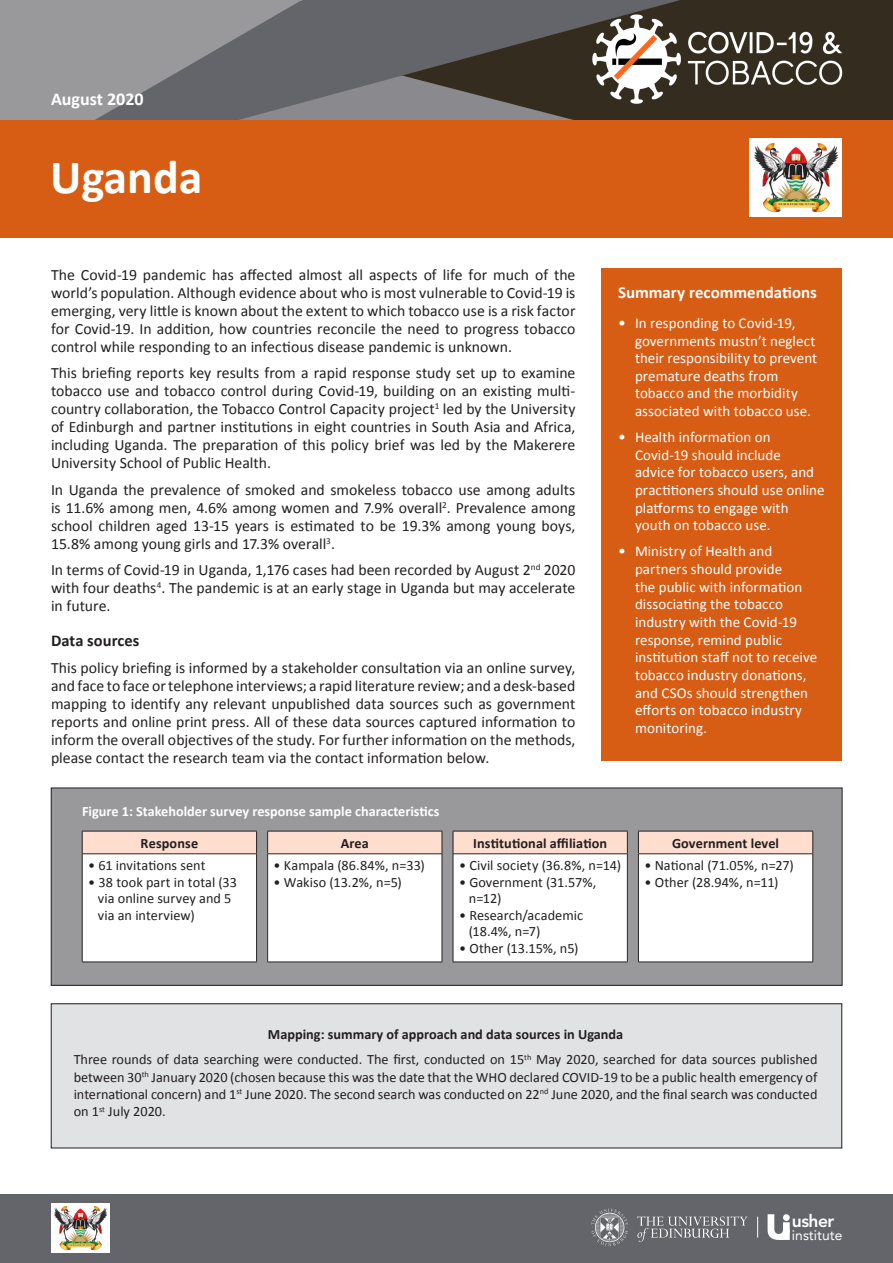
<style>
.page{position:relative;width:893px;height:1263px;background:#fff}
.page>*{position:absolute;margin:0;border:0;box-sizing:border-box;transform-origin:0 0}
.t1{font:700 48px "Calibri";color:#fff}
.t2{font:700 18px "Calibri";color:#fff}
.t3{font:800 17.4px "Avenir";letter-spacing:-.03em;color:#fff}
.t4{font:700 16.8px "Calibri";color:#fff}
.t5{font:700 16.5px "Calibri";letter-spacing:.005em;color:#231f20}
.t6{font:15.75px/18px "Calibri";color:#231f20;text-align:justify}
.t7{font:15px/17.7px "Calibri";letter-spacing:.005em;color:#fff}
.t8{font:14.25px/17.2px "Calibri";color:#231f20;text-align:justify}
.t9{font:700 14.25px "Calibri";color:#231f20}
.t10{font:700 14.25px "Calibri";color:#fff}
.t11{font:13.95px "Avenir";color:#fff}
.s1{font-size:15.75px}
</style>
<div class="page">
<div style="left:0;top:1194px;width:893px;height:69px;background:#63656a"></div>
<svg style="left:768px;top:1214px;width:22px;height:26px"></svg>
<svg style="left:637px;top:1216px;width:110px;height:26px"></svg>
<svg style="left:591px;top:1209px;width:37px;height:37px"></svg>
<svg style="left:757px;top:1217px;width:1px;height:20px"></svg>
<div style="left:51px;top:1203px;width:58px;height:50px;background:#fff"></div>
<img style="left:54px;top:1207px;width:53px;height:43px">
<div style="left:333px;top:0;width:560px;height:195px;background:#342d1f"></div>
<svg style="left:0;top:0;width:680px;height:120px;background:#727173"></svg>
<img style="left:587px;top:10px;width:256px;height:97px">
<div style="left:0;top:120px;width:893px;height:117px;background:#d75d14"></div>
<div style="left:51px;top:1004px;width:791px;height:144px;background:#e1e2e4"></div>
<div style="left:51px;top:1003px;width:791px;height:145px;border:1px solid #231f20"></div>
<div style="left:51px;top:788px;width:791px;height:197px;background:#99989b"></div>
<div style="left:82px;top:831px;width:175px;height:23px;background:#ffdecf"></div>
<div style="left:82px;top:854px;width:175px;height:108px;background:#fff"></div>
<hr style="left:82px;top:831px;width:175px;height:1px;background:#231f20">
<svg style="left:82px;top:831px;width:1px;height:22px"></svg>
<svg style="left:256px;top:831px;width:1px;height:22px"></svg>
<hr style="left:82px;top:853px;width:175px;height:1px;background:#231f20">
<hr style="left:82px;top:854px;width:1px;height:108px;background:#231f20">
<hr style="left:256px;top:854px;width:1px;height:108px;background:#231f20">
<hr style="left:82px;top:962px;width:175px;height:1px;background:#231f20">
<div style="left:268px;top:831px;width:174px;height:23px;background:#ffdecf"></div>
<div style="left:268px;top:854px;width:174px;height:108px;background:#fff"></div>
<hr style="left:267px;top:831px;width:175px;height:1px;background:#231f20">
<svg style="left:267px;top:831px;width:1px;height:22px"></svg>
<svg style="left:442px;top:831px;width:1px;height:22px"></svg>
<hr style="left:267px;top:853px;width:175px;height:1px;background:#231f20">
<hr style="left:267px;top:854px;width:1px;height:108px;background:#231f20">
<hr style="left:442px;top:854px;width:1px;height:108px;background:#231f20">
<hr style="left:267px;top:962px;width:175px;height:1px;background:#231f20">
<div style="left:453px;top:831px;width:174px;height:23px;background:#ffdecf"></div>
<div style="left:453px;top:854px;width:174px;height:108px;background:#fff"></div>
<hr style="left:453px;top:831px;width:175px;height:1px;background:#231f20">
<svg style="left:453px;top:831px;width:1px;height:22px"></svg>
<svg style="left:627px;top:831px;width:1px;height:22px"></svg>
<hr style="left:453px;top:853px;width:175px;height:1px;background:#231f20">
<hr style="left:453px;top:854px;width:1px;height:108px;background:#231f20">
<hr style="left:627px;top:854px;width:1px;height:108px;background:#231f20">
<hr style="left:453px;top:962px;width:175px;height:1px;background:#231f20">
<div style="left:638px;top:831px;width:175px;height:23px;background:#ffdecf"></div>
<div style="left:638px;top:854px;width:175px;height:108px;background:#fff"></div>
<hr style="left:638px;top:831px;width:175px;height:1px;background:#231f20">
<svg style="left:638px;top:831px;width:1px;height:22px"></svg>
<svg style="left:812px;top:831px;width:1px;height:22px"></svg>
<hr style="left:638px;top:853px;width:175px;height:1px;background:#231f20">
<hr style="left:638px;top:854px;width:1px;height:108px;background:#231f20">
<hr style="left:812px;top:854px;width:1px;height:108px;background:#231f20">
<hr style="left:638px;top:962px;width:175px;height:1px;background:#231f20">
<div style="left:601px;top:268px;width:241px;height:492px;background:#d75d14"></div>
<div style="left:750px;top:138px;width:92px;height:79px;background:#fff"></div>
<img style="left:754px;top:144px;width:83px;height:67px">
<p class="t2" style="left:51px;top:86px;width:94px">August 2020</p>
<p class="t1" style="left:50px;top:143px;width:154px">Uganda</p>
<p class="t6" style="left:51px;top:265px;width:526px">The Covid-19 pandemic has affected almost all aspects of life for much of the world’s population. Although evidence about who is most vulnerable to Covid-19 is emerging, very little is known about the extent to which tobacco use is a risk factor for Covid-19. In addition, how countries reconcile the need to progress tobacco control while responding to an infectious disease pandemic is unknown.</p>
<p class="t6" style="left:51px;top:364px;width:526px">This briefing reports key results from a rapid response study set up to examine tobacco use and tobacco control during Covid-19, building on an existing multi&shy;country collaboration, the Tobacco Control Capacity project<sup>1</sup> led by the University of Edinburgh and partner institutions in eight countries in South Asia and Africa, including Uganda. The preparation of this policy brief was led by the Makerere University School of Public Health.</p>
<p class="t6" style="left:51px;top:480px;width:526px">In Uganda the prevalence of smoked and smokeless tobacco use among adults is 11.6% among men, 4.6% among women and 7.9% overall<sup>2</sup>. Prevalence among school children aged 13-15 years is estimated to be 19.3% among young boys, 15.8% among young girls and 17.3% overall<sup>3</sup>.</p>
<p class="t6" style="left:51px;top:561px;width:526px">In terms of Covid-19 in Uganda, 1,176 cases had been recorded by August 2<sup>nd</sup> 2020 with four deaths<sup>4</sup>. The pandemic is at an early stage in Uganda but may accelerate in future.</p>
<p class="t5" style="left:51px;top:629px;width:90px">Data sources</p>
<p class="t6" style="left:51px;top:658px;width:526px">This policy briefing is informed by a stakeholder consultation via an online survey, and face to face or telephone interviews; a rapid literature review; and a desk-based mapping to identify any relevant unpublished data sources such as government reports and online print press. All of these data sources captured information to inform the overall objectives of the study. For further information on the methods, please contact the research team via the contact information below.</p>
<p class="t10" style="left:82px;top:801px;width:359px">Figure 1: Stakeholder survey response sample characteristics</p>
<p class="t4" style="left:618px;top:280px;width:200px">Summary recommendations</p>
<p class="t7" style="left:635px;top:314px;width:184px;text-indent:-17px"><span class="s1">•</span> In responding to Covid-19, governments mustn’t neglect their responsibility to prevent premature deaths from tobacco and the morbidity associated with tobacco use.</p>
<p class="t7" style="left:635px;top:428px;width:191px;text-indent:-17px"><span class="s1">•</span> Health information on<br>Covid-19 should include<br>advice for tobacco users, and practitioners should use online platforms to engage with youth on tobacco use.</p>
<p class="t7" style="left:635px;top:542px;width:184px;text-indent:-17px"><span class="s1">•</span> Ministry of Health and partners should provide<br>the public with information dissociating the tobacco industry with the Covid-19 response, remind public institution staff not to receive tobacco industry donations, and CSOs should strengthen efforts on tobacco industry monitoring.</p>
<p class="t9" style="left:141px;top:833px;width:59px">Response</p>
<p class="t8" style="left:88px;top:857px;width:119px">• 61 invitations sent</p>
<p class="t8" style="left:88px;top:873px;width:150px">• 38 took part in total (33</p>
<p class="t8" style="left:98px;top:890px;width:135px">via online survey and 5</p>
<p class="t8" style="left:98px;top:906px;width:98px">via an interview)</p>
<p class="t9" style="left:341px;top:833px;width:30px">Area</p>
<p class="t8" style="left:274px;top:857px;width:153px">• Kampala (86.84%, n=33)</p>
<p class="t8" style="left:274px;top:873px;width:130px">• Wakiso (13.2%, n=5)</p>
<p class="t9" style="left:473px;top:833px;width:136px">Institutional affiliation</p>
<p class="t8" style="left:459px;top:857px;width:163px">• Civil society (36.8%, n=14)</p>
<p class="t8" style="left:459px;top:873px;width:139px">• Government (31.57%,</p>
<p class="t8" style="left:469px;top:890px;width:34px">n=12)</p>
<p class="t8" style="left:459px;top:906px;width:126px">• Research/academic</p>
<p class="t8" style="left:469px;top:923px;width:73px">(18.4%, n=7)</p>
<p class="t8" style="left:459px;top:939px;width:121px">• Other (13.15%, n5)</p>
<p class="t9" style="left:672px;top:833px;width:109px">Government level</p>
<p class="t8" style="left:644px;top:857px;width:151px">• National (71.05%, n=27)</p>
<p class="t8" style="left:644px;top:873px;width:136px">• Other (28.94%, n=11)</p>
<p class="t9" style="left:268px;top:1024px;width:357px">Mapping: summary of approach and data sources in Uganda</p>
<p class="t8" style="left:74px;top:1051px;width:745px">Three rounds of data searching were conducted. The first, conducted on 15<sup>th</sup> May 2020, searched for data sources published between 30<sup>th</sup> January 2020 (chosen because this was the date that the WHO declared COVID-19 to be a public health emergency of international concern) and 1<sup>st</sup> June 2020. The second search was conducted on 22<sup>nd</sup> June 2020, and the final search was conducted on 1<sup>st</sup> July 2020.</p>
<p class="t3" style="left:792px;top:1208px;width:44px">usher</p>
<p class="t11" style="left:792px;top:1224px;width:52px">institute</p>
</div>
